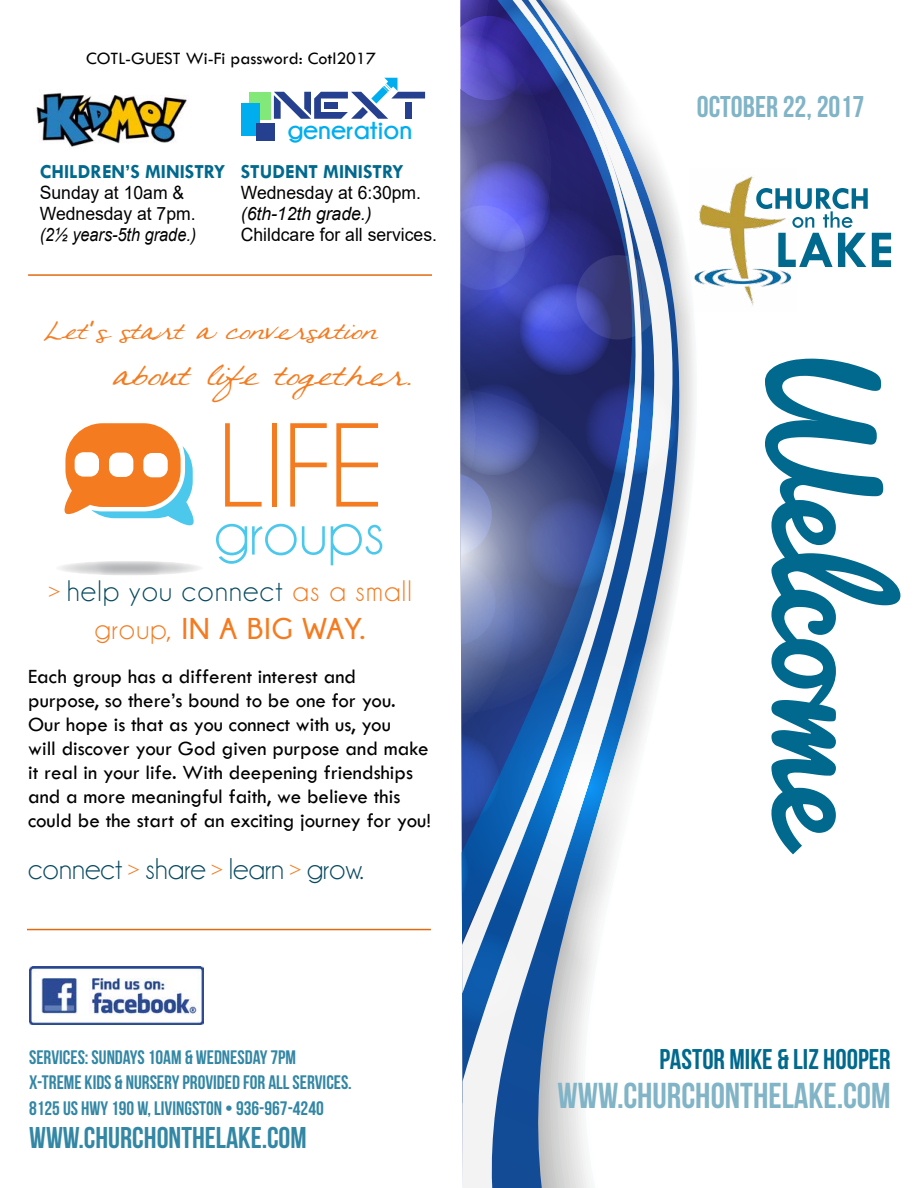
<style>
.page{position:relative;width:918px;height:1188px;background:#fff}
.page>*{position:absolute;margin:0;border:0;box-sizing:border-box;transform-origin:0 0}
.t1{font:137.55px "Pacifico";color:#00698d}
.t2{font:120.75px "Champagne&Limousines";color:#f47b20}
.t3{font:66.6px "Champagne&Limousines";color:#4dc8ed}
.t4{font:36px "Bebas Neue";color:#80b4c6}
.t5{font:34.5px "Jeana Script";color:#f47b20;scale:1.29 1}
.t6{font:30.3px "Champagne&Limousines";color:#06485f}
.t7{font:30px/37.5px "Champagne&Limousines";letter-spacing:.04em;color:#06485f;text-align:center}
.t8{font:30px "Bebas Neue";color:#3387a4}
.t9{font:30px "Bebas Neue";color:#80b4c6}
.t10{font:28.5px "Jeana Script";color:#f47b20;scale:1.29 1}
.t11{font:28.5px "Bebas Neue";color:#00698d}
.t12{font:700 27.75px "Champagne&Limousines";color:#00aeef}
.t13{font:21px/24px "Tw Cen";color:#000}
.t14{font:700 20.1px "Tw Cen";color:#00698d}
.t15{font:19.5px/25.5px "Bebas Neue";color:#3387a4}
.t16{font:18.3px/21px "Arial";color:#000;scale:.96 1}
.t17{font:italic 18.3px "Arial";color:#000;scale:.89 1}
.t18{font:italic 18.3px "Arial";color:#000;scale:.96 1}
.t19{font:18px "Tw Cen";color:#000}
.s1{font-size:24.75px;color:#f47b20}
.s2{color:#f47b20}
.s3{font-weight:700;color:#f47b20}
</style>
<div class="page">
<svg style="left:463px;top:993px;width:127px;height:195px"></svg>
<svg style="left:462px;top:928px;width:130px;height:65px"></svg>
<svg style="left:461px;top:896px;width:113px;height:32px;fill:#0c54a3"></svg>
<svg style="left:462px;top:932px;width:66px;height:92px"></svg>
<svg style="left:562px;top:881px;width:92px;height:92px"></svg>
<svg style="left:460px;top:0;width:431px;height:896px"></svg>
<svg style="left:64px;top:423px;width:130px;height:103px"></svg>
<svg style="left:55px;top:561px;width:149px;height:15px;background:#d7d7d8"></svg>
<img style="left:29px;top:967px;width:174px;height:57px">
<img style="left:36px;top:92px;width:151px;height:55px">
<svg style="left:274px;top:78px;width:151px;height:41px"></svg>
<div style="left:249px;top:92px;width:22px;height:27px;background:#83e87a"></div>
<div style="left:241px;top:104px;width:19px;height:32px;background:#00aeef"></div>
<div style="left:256px;top:123px;width:19px;height:17px;background:#25408f"></div>
<hr style="left:28px;top:274px;width:404px;height:2px;background:#e26910">
<hr style="left:27px;top:929px;width:404px;height:1px;background:#e26910">
<p class="t19" style="left:86px;top:48px;width:292px">COTL-GUEST Wi-Fi password: Cotl2017</p>
<p class="t14" style="left:40px;top:159px;width:187px">CHILDREN’S MINISTRY</p>
<p class="t16" style="left:40px;top:182px;width:164px">Sunday at 10am &amp;<br>Wednesday at 7pm.</p>
<p class="t17" style="left:40px;top:222px;width:177px">(2½ years-5th grade.)</p>
<h3 class="t12" style="left:288px;top:114px;width:126px">generation</h3>
<p class="t14" style="left:241px;top:159px;width:164px">STUDENT MINISTRY</p>
<p class="t16" style="left:241px;top:182px;width:189px">Wednesday at 6:30pm.</p>
<p class="t18" style="left:241px;top:201px;width:138px">(6th-12th grade.)</p>
<p class="t16" style="left:241px;top:224px;width:206px">Childcare for all services.</p>
<h3 class="t10" style="left:44px;top:312px;width:259px">Let’s start a conversation</h3>
<h3 class="t5" style="left:112px;top:352px;width:234px">about life together.</h3>
<h2 class="t2" style="left:219px;top:405px;width:168px">LIFE</h2>
<h3 class="t3" style="left:214px;top:499px;width:172px">groups</h3>
<h3 class="t7" style="left:48px;top:573px;width:365px"><span class="s1">&gt;</span> help you connect <span class="s2">as a small group,</span> <span class="s3">in a big way.</span></h3>
<p class="t13" style="left:28px;top:664px;width:404px">Each group has a different interest and purpose, so there’s bound to be one for you.<br>Our hope is that as you connect with us, you<br>will discover your God given purpose and make it real in your life. With deepening friendships and a more meaningful faith, we believe this could be the start of an exciting journey for you!</p>
<h3 class="t6" style="left:28px;top:854px;width:337px">connect <span class="s1">&gt;</span> share <span class="s1">&gt;</span> learn <span class="s1">&gt;</span> grow.</h3>
<p class="t15" style="left:29px;top:1044px;width:324px">SERVICES: SUNDAYS 10AM &amp; WEDNESDAY 7PM<br>X-TREME KIDS &amp; NURSERY PROVIDED FOR ALL SERVICES.<br>8125 US HWY 190 W, LIVINGSTON • 936-967-4240</p>
<h3 class="t8" style="left:29px;top:1121px;width:279px">WWW.CHURCHONTHELAKE.COM</h3>
<h3 class="t9" style="left:697px;top:90px;width:169px">OCTOBER 22, 2017</h3>
<h1 class="t1" style="left:899px;top:333px;width:523px;rotate:90deg">Welcome</h1>
<h3 class="t11" style="left:660px;top:1044px;width:233px">PASTOR MIKE &amp; LIZ HOOPER</h3>
<h3 class="t4" style="left:558px;top:1076px;width:335px">WWW.CHURCHONTHELAKE.COM</h3>
</div>
